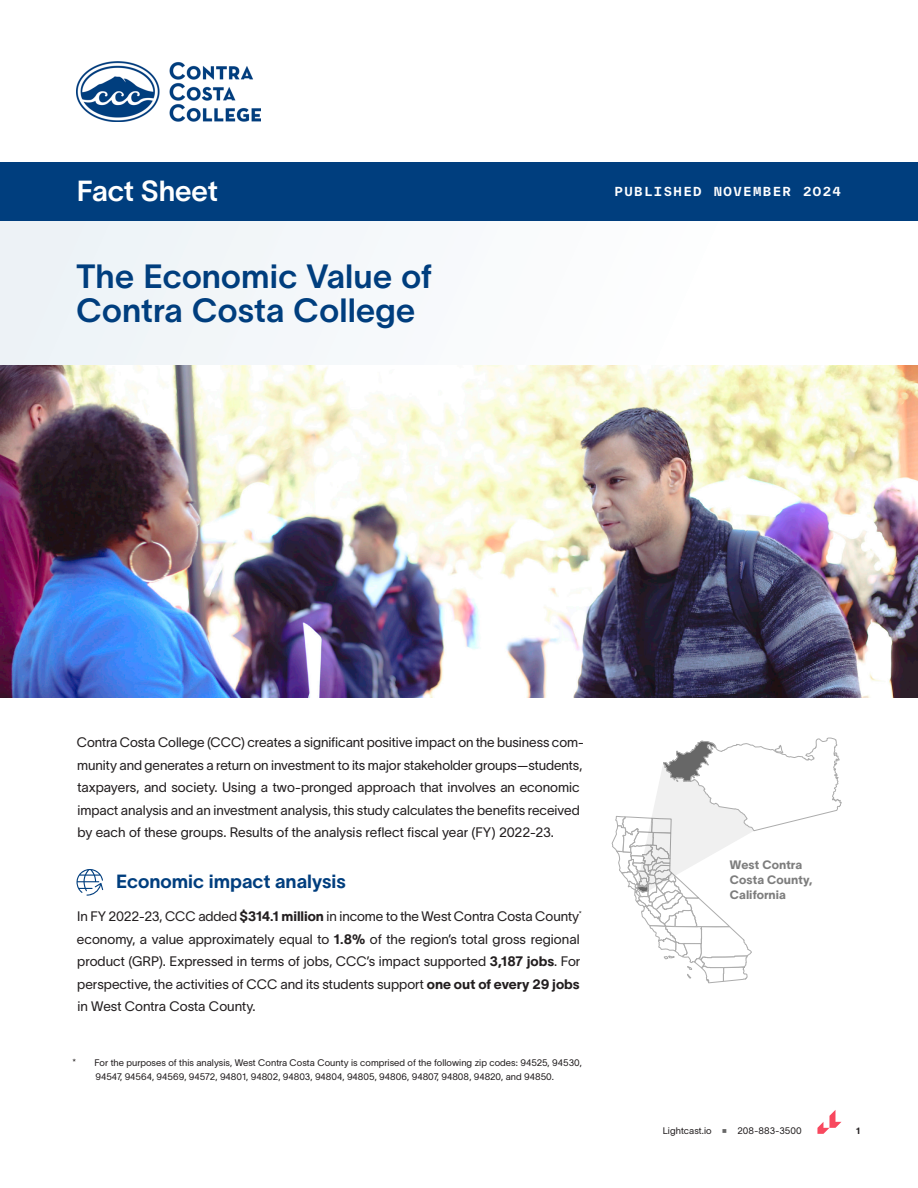
<style>
.page{position:relative;width:918px;height:1188px;background:#fff}
.page>*{position:absolute;margin:0;border:0;box-sizing:border-box;transform-origin:0 0}
.CoverPage_Title{font:33px/33.8px "TWK Lausanne 600";letter-spacing:.005em;color:#003e7e}
.CoverPage_DocumentType{font:28.5px "TWK Lausanne 600";letter-spacing:-.005em;color:#fff}
.Heading_1_Primary{font:18.75px "TWK Lausanne 700";color:#003e7e}
.t1{font:13.5px/22.5px "TWK Lausanne 300";letter-spacing:-.005em;color:#231f20}
.Figure_Title{font:12px/15px "TWK Lausanne 800";letter-spacing:.005em;color:#7d7d7d}
.CoverPage_MonthYear{font:700 12px "TWK Everett Mono";letter-spacing:.12em;color:#fff}
.Footnote{font:9.3px/13.5px "TWK Lausanne 300";letter-spacing:.005em;color:#231f20;text-align:center}
.t2{font:9px "TWK Lausanne 800";color:#231f20}
.s1{font-family:"TWK Lausanne 800"}
</style>
<div class="page">
<svg style="left:817px;top:1110px;width:24px;height:24px"></svg>
<div style="left:0;top:220px;width:918px;height:146px;background:#f8fafc"></div>
<svg style="left:76px;top:869px;width:27px;height:27px"></svg>
<div style="left:0;top:162px;width:918px;height:58px;background:#003e7e"></div>
<img style="left:0;top:366px;width:918px;height:331px">
<img style="left:76px;top:62px;width:184px;height:59px">
<svg style="left:612px;top:737px;width:230px;height:246px"></svg>
<p class="CoverPage_DocumentType" style="left:77px;top:171px;width:143px">Fact Sheet</p>
<p class="CoverPage_MonthYear" style="left:614px;top:182px;width:228px">PUBLISHED NOVEMBER 2O24</p>
<p class="CoverPage_Title" style="left:76px;top:257px;width:357px">The Economic Value of<br>Contra Costa College</p>
<p class="t1" style="left:77px;top:731px;width:509px">Contra Costa College (CCC) creates a significant positive impact on the business com&shy;munity and generates a return on investment to its major stakeholder groups—students, taxpayers, and society. Using a two-pronged approach that involves an economic impact analysis and an investment analysis, this study calculates the benefits received by each of these groups. Results of the analysis reflect fiscal year (FY) 2022-23.</p>
<p class="Heading_1_Primary" style="left:116px;top:868px;width:231px">Economic impact analysis</p>
<p class="t1" style="left:77px;top:905px;width:507px">In FY 2022-23, CCC added <span class="s1">$314.1 million</span> in income to the West Contra Costa County<sup>* </sup>economy, a value approximately equal to <span class="s1">1.8%</span> of the region’s total gross regional product (GRP). Expressed in terms of jobs, CCC’s impact supported <span class="s1">3,187 jobs</span>. For perspective, the activities of CCC and its students support <span class="s1">one out of every 29 jobs </span>in West Contra Costa County.</p>
<p class="Footnote" style="left:72px;top:1056px;width:511px">* For the purposes of this analysis, West Contra Costa County is comprised of the following zip codes: 94525, 94530,<br>94547, 94564, 94569, 94572, 94801, 94802, 94803, 94804, 94805, 94806, 94807, 94808, 94820, and 94850.</p>
<p class="Figure_Title" style="left:730px;top:856px;width:84px">West Contra<br>Costa County,<br>California</p>
<p class="Footnote" style="left:663px;top:1123px;width:50px">Lightcast.io</p>
<p class="Footnote" style="left:737px;top:1123px;width:66px">208-883-3500</p>
<p class="t2" style="left:856px;top:1124px;width:6px">1</p>
</div>
